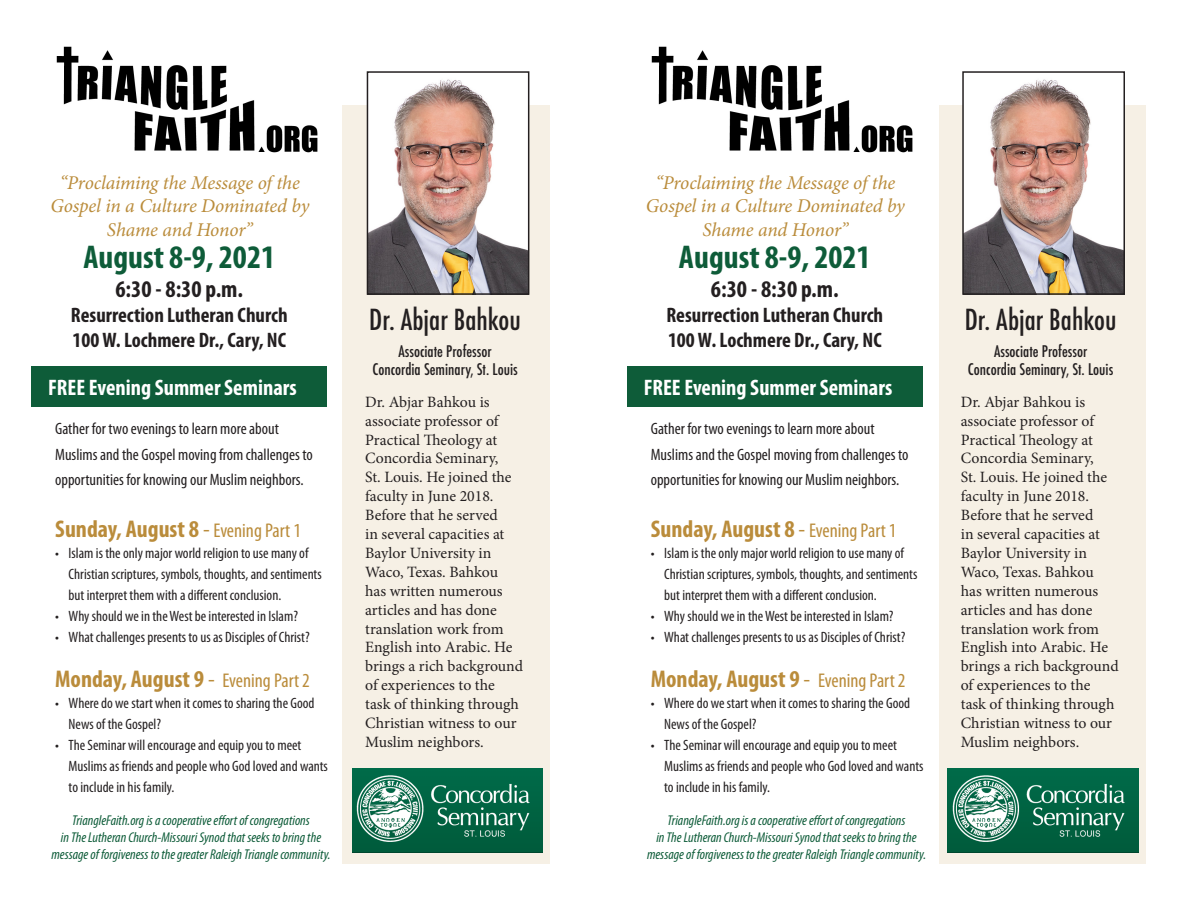
<style>
.page{position:relative;width:1188px;height:918px;background:#fff}
.page>*{position:absolute;margin:0;border:0;box-sizing:border-box;transform-origin:0 0}
.t1{font:700 condensed 33px "Myriad Pro";color:#0e5c39}
.t2{font:500 condensed 28.2px "Futura";color:#231f20}
.t3{font:700 condensed 24.3px "Myriad Pro";color:#ba8c3b}
.t4{font:700 condensed 24px "Myriad Pro";color:#231f20}
.t5{font:700 condensed 22.5px "Myriad Pro";color:#fff}
.t6{font:700 condensed 21px "Myriad Pro";color:#231f20}
.t7{font:italic 19.5px/23.4px "Minion Pro";letter-spacing:-.01em;color:#ba8c3b;text-align:center}
.t8{font:condensed 16.5px/25.5px "Myriad Pro";color:#231f20}
.t9{font:15.75px/18.9px "Minion Pro";color:#231f20}
.t10{font:500 condensed 15.6px "Futura";color:#231f20}
.t11{font:condensed 15px/21px "Myriad Pro";color:#231f20}
.t12{font:italic condensed 14.25px/17.1px "Myriad Pro";color:#0e5c39;text-align:center}
.s1{font-weight:400}
.s2{font-weight:400;font-size:19.95px}
</style>
<div class="page">
<div style="left:939px;top:105px;width:207px;height:759px;background:#f6f0e5"></div>
<div style="left:343px;top:105px;width:207px;height:759px;background:#f6f0e5"></div>
<div style="left:627px;top:366px;width:296px;height:41px;background:#0e5c39"></div>
<div style="left:31px;top:366px;width:296px;height:41px;background:#0e5c39"></div>
<img style="left:651px;top:46px;width:262px;height:107px">
<img style="left:56px;top:46px;width:262px;height:107px">
<img style="left:965px;top:79px;width:157px;height:213px">
<div style="left:962px;top:71px;width:163px;height:224px;border:2px solid #231f20"></div>
<img style="left:370px;top:79px;width:156px;height:213px">
<div style="left:367px;top:71px;width:162px;height:224px;border:2px solid #231f20"></div>
<img style="left:948px;top:768px;width:190px;height:85px">
<img style="left:352px;top:768px;width:191px;height:85px">
<p class="t7" style="left:50px;top:171px;width:260px">“Proclaiming the Message of the<br>Gospel in a Culture Dominated by<br>Shame and Honor”</p>
<p class="t7" style="left:646px;top:171px;width:260px">“Proclaiming the Message of the<br>Gospel in a Culture Dominated by<br>Shame and Honor”</p>
<p class="t1" style="left:83px;top:237px;width:193px">August 8-9, 2021</p>
<p class="t4" style="left:115px;top:274px;width:129px">6:30 - 8:30 p.m.</p>
<p class="t6" style="left:71px;top:302px;width:218px">Resurrection Lutheran Church</p>
<p class="t6" style="left:72px;top:327px;width:215px">100 W. Lochmere Dr., Cary, NC</p>
<p class="t1" style="left:679px;top:237px;width:193px">August 8-9, 2021</p>
<p class="t4" style="left:711px;top:274px;width:129px">6:30 - 8:30 p.m.</p>
<p class="t6" style="left:667px;top:302px;width:218px">Resurrection Lutheran Church</p>
<p class="t6" style="left:668px;top:327px;width:215px">100 W. Lochmere Dr., Cary, NC</p>
<p class="t2" style="left:369px;top:301px;width:153px">Dr. Abjar Bahkou</p>
<p class="t10" style="left:399px;top:341px;width:95px">Associate Professor</p>
<p class="t10" style="left:372px;top:360px;width:147px">Concordia Seminary, St. Louis</p>
<p class="t5" style="left:48px;top:373px;width:250px">FREE Evening Summer Seminars</p>
<p class="t5" style="left:644px;top:373px;width:250px">FREE Evening Summer Seminars</p>
<p class="t9" style="left:365px;top:392px;width:159px">Dr. Abjar Bahkou is associate professor of<br>Practical Theology at<br>Concordia Seminary,<br>St. Louis. He joined the faculty in June 2018.<br>Before that he served<br>in several capacities at<br>Baylor University in<br>Waco, Texas. Bahkou<br>has written numerous articles and has done translation work from<br>English into Arabic. He brings a rich background of experiences to the task of thinking through<br>Christian witness to our<br>Muslim neighbors.</p>
<p class="t8" style="left:55px;top:416px;width:259px">Gather for two evenings to learn more about<br>Muslims and the Gospel moving from challenges to opportunities for knowing our Muslim neighbors.</p>
<p class="t3" style="left:55px;top:514px;width:247px">Sunday, August 8 <span class="s1">-</span> <span class="s2">Evening Part 1</span></p>
<p class="t11" style="left:69px;top:542px;width:255px;text-indent:-14px">• Islam is the only major world religion to use many of<br>Christian scriptures, symbols, thoughts, and sentiments but interpret them with a different conclusion.</p>
<p class="t11" style="left:55px;top:605px;width:244px">• Why should we in the West be interested in Islam?</p>
<p class="t11" style="left:55px;top:626px;width:256px">• What challenges presents to us as Disciples of Christ?</p>
<p class="t3" style="left:55px;top:664px;width:256px">Monday, August 9 <span class="s1">-</span> <span class="s2">Evening Part 2</span></p>
<p class="t11" style="left:69px;top:693px;width:247px;text-indent:-14px">• Where do we start when it comes to sharing the Good<br>News of the Gospel?</p>
<p class="t11" style="left:69px;top:735px;width:261px;text-indent:-14px">• The Seminar will encourage and equip you to meet<br>Muslims as friends and people who God loved and wants to include in his family.</p>
<p class="t8" style="left:651px;top:416px;width:259px">Gather for two evenings to learn more about<br>Muslims and the Gospel moving from challenges to opportunities for knowing our Muslim neighbors.</p>
<p class="t3" style="left:651px;top:514px;width:247px">Sunday, August 8 <span class="s1">-</span> <span class="s2">Evening Part 1</span></p>
<p class="t11" style="left:664px;top:542px;width:255px;text-indent:-14px">• Islam is the only major world religion to use many of<br>Christian scriptures, symbols, thoughts, and sentiments but interpret them with a different conclusion.</p>
<p class="t11" style="left:651px;top:605px;width:244px">• Why should we in the West be interested in Islam?</p>
<p class="t11" style="left:651px;top:626px;width:256px">• What challenges presents to us as Disciples of Christ?</p>
<p class="t3" style="left:651px;top:664px;width:256px">Monday, August 9 <span class="s1">-</span> <span class="s2">Evening Part 2</span></p>
<p class="t11" style="left:664px;top:693px;width:247px;text-indent:-14px">• Where do we start when it comes to sharing the Good<br>News of the Gospel?</p>
<p class="t11" style="left:664px;top:735px;width:261px;text-indent:-14px">• The Seminar will encourage and equip you to meet<br>Muslims as friends and people who God loved and wants to include in his family.</p>
<p class="t12" style="left:72px;top:811px;width:239px">TriangleFaith.org is a cooperative effort of congregations</p>
<p class="t12" style="left:51px;top:829px;width:281px">in The Lutheran Church-Missouri Synod that seeks to bring the message of forgiveness to the greater Raleigh Triangle community.</p>
<p class="t12" style="left:668px;top:811px;width:239px">TriangleFaith.org is a cooperative effort of congregations</p>
<p class="t12" style="left:647px;top:829px;width:281px">in The Lutheran Church-Missouri Synod that seeks to bring the message of forgiveness to the greater Raleigh Triangle community.</p>
<p class="t2" style="left:965px;top:301px;width:153px">Dr. Abjar Bahkou</p>
<p class="t10" style="left:994px;top:341px;width:95px">Associate Professor</p>
<p class="t10" style="left:968px;top:360px;width:147px">Concordia Seminary, St. Louis</p>
<p class="t9" style="left:961px;top:392px;width:159px">Dr. Abjar Bahkou is associate professor of<br>Practical Theology at<br>Concordia Seminary,<br>St. Louis. He joined the faculty in June 2018.<br>Before that he served<br>in several capacities at<br>Baylor University in<br>Waco, Texas. Bahkou<br>has written numerous articles and has done translation work from<br>English into Arabic. He brings a rich background of experiences to the task of thinking through<br>Christian witness to our<br>Muslim neighbors.</p>
</div>
